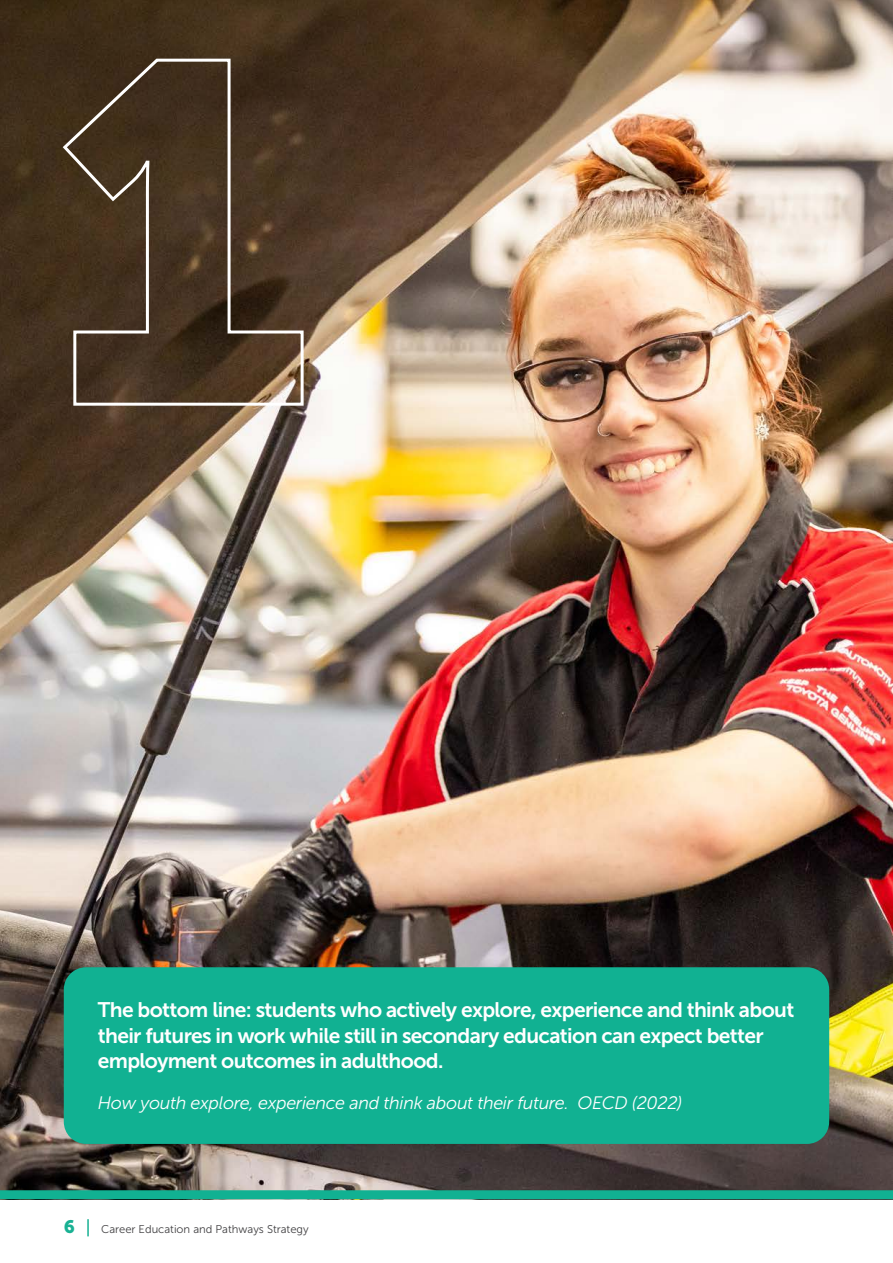
<style>
.page{position:relative;width:893px;height:1263px;background:#fff}
.page>*{position:absolute;margin:0;border:0;box-sizing:border-box;transform-origin:0 0}
.t1{font:21px/25.5px "Museo Sans 700";letter-spacing:-.03em;color:#fff}
.t2{font:italic 18px "Museo Sans 300";letter-spacing:-.02em;color:#fff}
.t3{font:18px "Museo Sans 900";color:#19b193}
.t4{font:11.25px "Museo Sans 300";color:#414042}
</style>
<div class="page">
<svg style="left:87px;top:1219px;width:2px;height:17px"></svg>
<img style="left:0;top:0;width:893px;height:1030px">
<svg style="left:61px;top:57px;width:244px;height:350px;background:#4e3c2a"></svg>
<svg style="left:0;top:1030px;width:893px;height:170px;background:#5a6455"></svg>
<div style="left:64px;top:967px;width:765px;height:177px;background:#11b192;border-radius:22px"></div>
<p class="t1" style="left:98px;top:997px;width:698px">The bottom line: students who actively explore, experience and think about their futures in work while still in secondary education can expect better employment outcomes in adulthood.</p>
<p class="t2" style="left:98px;top:1093px;width:586px">How youth explore, experience and think about their future. OECD (2022)</p>
<p class="t3" style="left:64px;top:1217px;width:13px">6</p>
<p class="t4" style="left:101px;top:1223px;width:209px">Career Education and Pathways Strategy</p>
</div>
